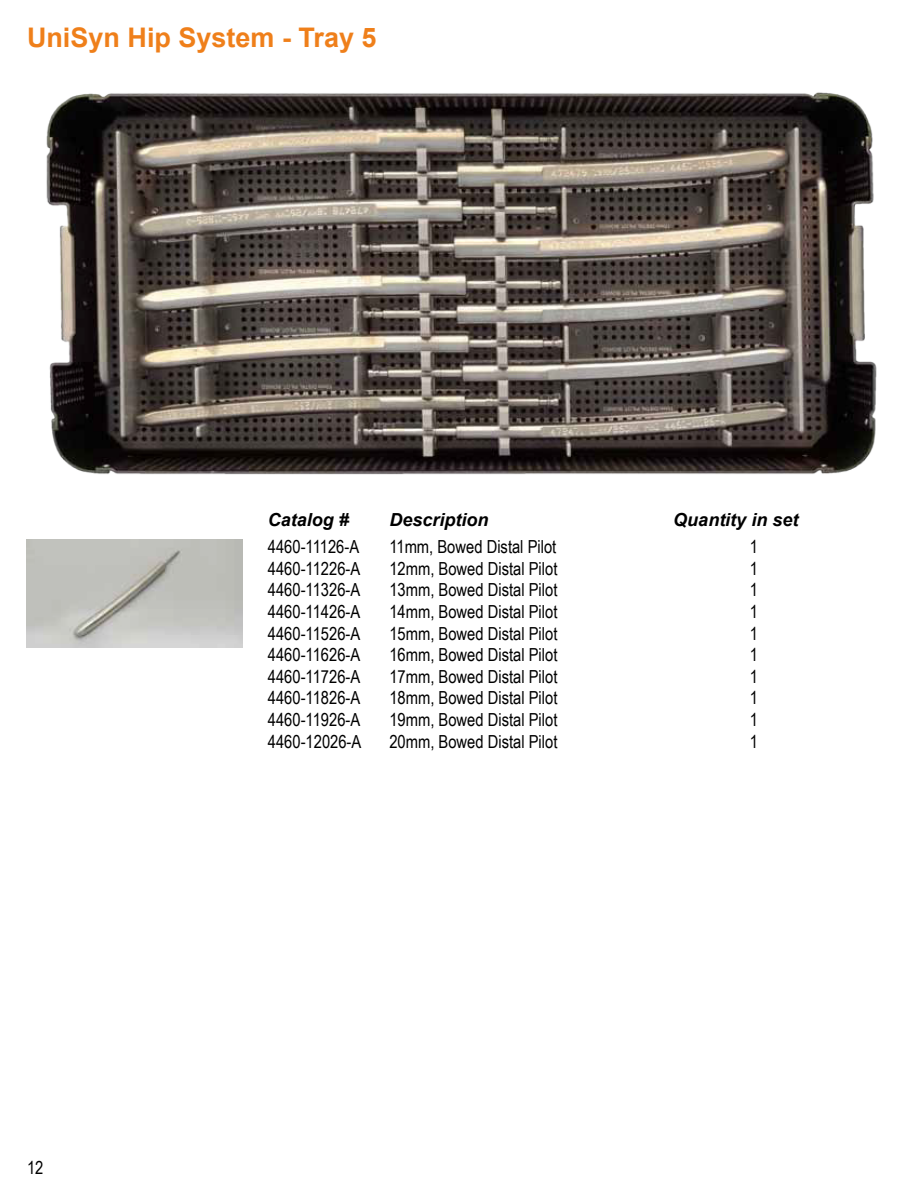
<style>
.page{position:relative;width:918px;height:1188px;background:#fff}
.page>*{position:absolute;margin:0;border:0;box-sizing:border-box;transform-origin:0 0}
.t1{font:700 27px "Arial";color:#ef7f1a}
.t2{font:18px "Arial Narrow";color:#000}
.t3{font:italic 700 18px "Arial";color:#000}
</style>
<div class="page">
<img style="left:46px;top:92px;width:831px;height:383px">
<img style="left:26px;top:540px;width:216px;height:108px">
<h1 class="t1" style="left:27px;top:20px;width:351px">UniSyn Hip System - Tray 5</h1>
<p class="t3" style="left:268px;top:508px;width:83px">Catalog #</p>
<p class="t3" style="left:389px;top:508px;width:101px">Description</p>
<p class="t3" style="left:673px;top:508px;width:127px">Quantity in set</p>
<p class="t2" style="left:27px;top:1155px;width:18px">12</p>
<p class="t2" style="left:268px;top:534px;width:93px">4460-11126-A</p>
<p class="t2" style="left:389px;top:534px;width:169px">11mm, Bowed Distal Pilot</p>
<p class="t2" style="left:750px;top:534px;width:10px">1</p>
<p class="t2" style="left:268px;top:555px;width:94px">4460-11226-A</p>
<p class="t2" style="left:389px;top:555px;width:170px">12mm, Bowed Distal Pilot</p>
<p class="t2" style="left:750px;top:555px;width:10px">1</p>
<p class="t2" style="left:268px;top:577px;width:94px">4460-11326-A</p>
<p class="t2" style="left:389px;top:577px;width:170px">13mm, Bowed Distal Pilot</p>
<p class="t2" style="left:750px;top:577px;width:10px">1</p>
<p class="t2" style="left:268px;top:598px;width:94px">4460-11426-A</p>
<p class="t2" style="left:389px;top:598px;width:170px">14mm, Bowed Distal Pilot</p>
<p class="t2" style="left:750px;top:598px;width:10px">1</p>
<p class="t2" style="left:268px;top:620px;width:94px">4460-11526-A</p>
<p class="t2" style="left:389px;top:620px;width:170px">15mm, Bowed Distal Pilot</p>
<p class="t2" style="left:750px;top:620px;width:10px">1</p>
<p class="t2" style="left:268px;top:642px;width:94px">4460-11626-A</p>
<p class="t2" style="left:389px;top:642px;width:170px">16mm, Bowed Distal Pilot</p>
<p class="t2" style="left:750px;top:642px;width:10px">1</p>
<p class="t2" style="left:268px;top:663px;width:94px">4460-11726-A</p>
<p class="t2" style="left:389px;top:663px;width:170px">17mm, Bowed Distal Pilot</p>
<p class="t2" style="left:750px;top:663px;width:10px">1</p>
<p class="t2" style="left:268px;top:685px;width:94px">4460-11826-A</p>
<p class="t2" style="left:389px;top:685px;width:170px">18mm, Bowed Distal Pilot</p>
<p class="t2" style="left:750px;top:685px;width:10px">1</p>
<p class="t2" style="left:268px;top:706px;width:94px">4460-11926-A</p>
<p class="t2" style="left:389px;top:706px;width:170px">19mm, Bowed Distal Pilot</p>
<p class="t2" style="left:750px;top:706px;width:10px">1</p>
<p class="t2" style="left:268px;top:728px;width:95px">4460-12026-A</p>
<p class="t2" style="left:389px;top:728px;width:170px">20mm, Bowed Distal Pilot</p>
<p class="t2" style="left:750px;top:728px;width:10px">1</p>
</div>
